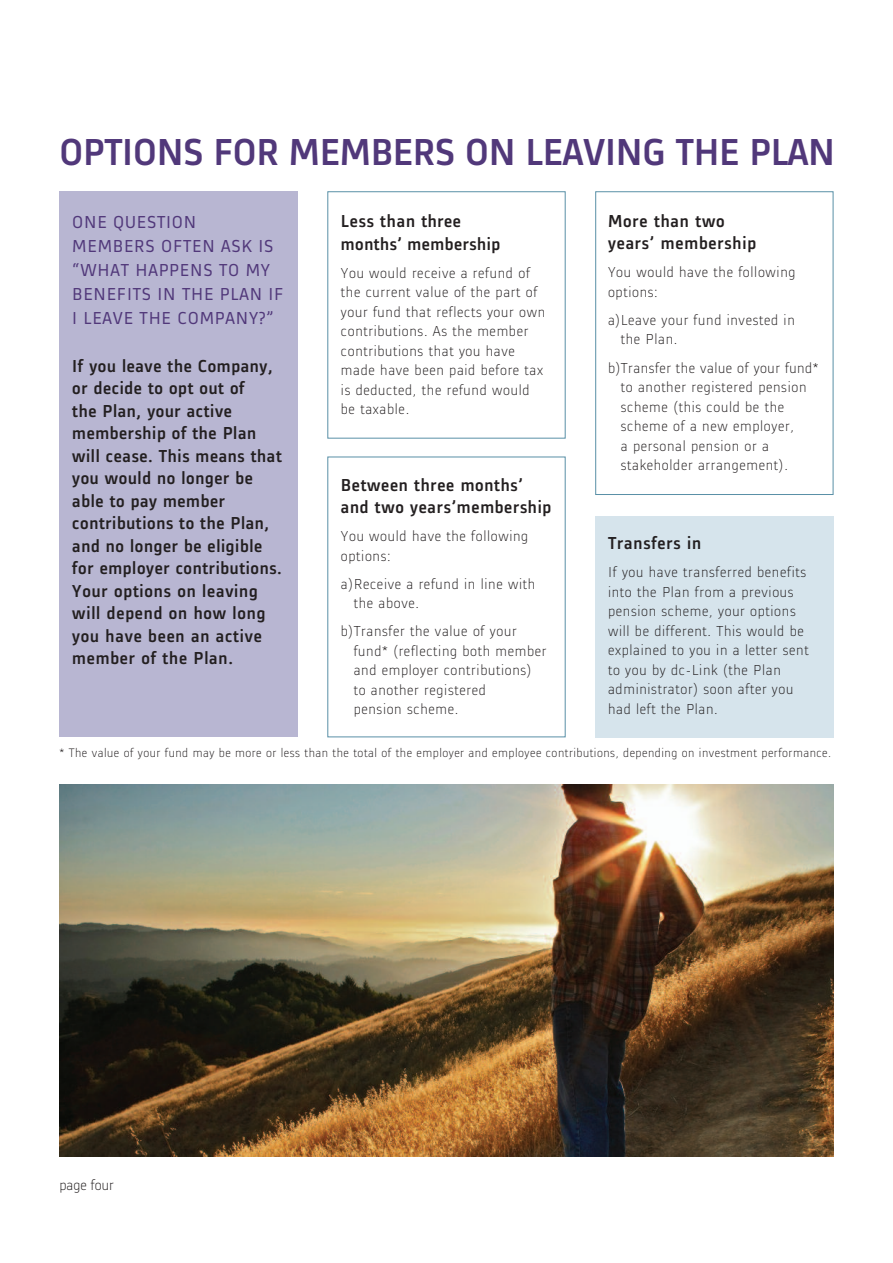
<style>
.page{position:relative;width:893px;height:1263px;background:#fff}
.page>*{position:absolute;margin:0;border:0;box-sizing:border-box;transform-origin:0 0}
.t1{font:500 39px "Alstom";letter-spacing:-.005em;color:#51387a}
.t2{font:500 18px/22.5px "Alstom";letter-spacing:.035em;color:#231f20}
.t3{font:18px/24px "Alstom";letter-spacing:.045em;color:#51387a}
.t4{font:300 15px/19.5px "Alstom";letter-spacing:.045em;color:#231f20}
.t5{font:300 15px "Alstom";color:#231f20}
.t6{font:300 12.75px "Alstom";letter-spacing:.04em;color:#231f20}
</style>
<div class="page">
<div style="left:595px;top:516px;width:238px;height:221px;background:#d6e4ec"></div>
<div style="left:60px;top:191px;width:238px;height:546px;background:#b8b6d2"></div>
<img style="left:60px;top:784px;width:773px;height:372px">
<div style="left:595px;top:191px;width:238px;height:304px;border:1px solid #5990a7"></div>
<div style="left:327px;top:191px;width:239px;height:247px;border:1px solid #5990a7"></div>
<div style="left:327px;top:457px;width:239px;height:280px;border:1px solid #5990a7"></div>
<h1 class="t1" style="left:60px;top:125px;width:777px">OPTIONS FOR MEMBERS ON LEAVING THE PLAN</h1>
<p class="t2" style="left:608px;top:208px;width:150px">More than two years’ membership</p>
<p class="t4" style="left:608px;top:261px;width:189px">You would have the following options:</p>
<p class="t4" style="left:621px;top:309px;width:175px;text-indent:-13px">a)Leave your fund invested in the Plan.</p>
<p class="t4" style="left:621px;top:356px;width:199px;text-indent:-13px">b)Transfer the value of your fund* to another registered pension scheme (this could be the scheme of a new employer,<br>a personal pension or a stakeholder arrangement).</p>
<p class="t2" style="left:341px;top:209px;width:161px">Less than three months’ membership</p>
<p class="t4" style="left:341px;top:262px;width:206px">You would receive a refund of the current value of the part of your fund that reflects your own contributions. As the member contributions that you have made have been paid before tax is deducted, the refund would be taxable.</p>
<p class="t3" style="left:72px;top:208px;width:213px">ONE QUESTION<br>MEMBERS OFTEN ASK IS “WHAT HAPPENS TO MY<br>BENEFITS IN THE PLAN IF<br>I LEAVE THE COMPANY?”</p>
<p class="t2" style="left:72px;top:353px;width:211px">If you leave the Company, or decide to opt out of<br>the Plan, your active membership of the Plan will cease. This means that you would no longer be able to pay member contributions to the Plan, and no longer be eligible for employer contributions.<br>Your options on leaving will depend on how long you have been an active member of the Plan.</p>
<p class="t2" style="left:341px;top:472px;width:212px">Between three months’ and two years’membership</p>
<p class="t4" style="left:341px;top:525px;width:189px">You would have the following options:</p>
<p class="t4" style="left:354px;top:573px;width:183px;text-indent:-13px">a)Receive a refund in line with the above.</p>
<p class="t4" style="left:354px;top:620px;width:194px;text-indent:-13px">b)Transfer the value of your fund* (reflecting both member and employer contributions) to another registered<br>pension scheme.</p>
<p class="t2" style="left:608px;top:531px;width:95px">Transfers in</p>
<p class="t4" style="left:608px;top:561px;width:202px">If you have transferred benefits into the Plan from a previous pension scheme, your options will be different. This would be explained to you in a letter sent to you by dc-Link (the Plan administrator) soon after you had left the Plan.</p>
<p class="t6" style="left:60px;top:744px;width:773px">* The value of your fund may be more or less than the total of the employer and employee contributions, depending on investment performance.</p>
<p class="t5" style="left:60px;top:1174px;width:56px">page four</p>
</div>
